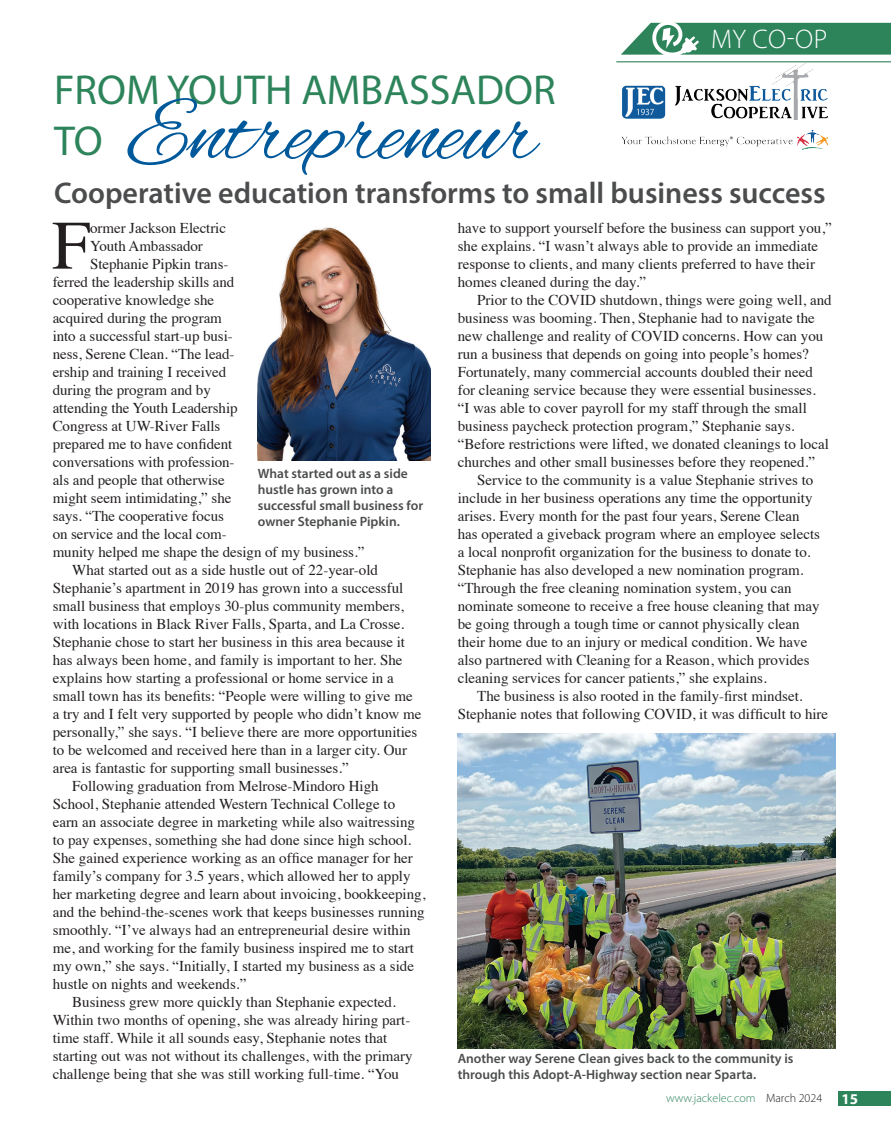
<style>
.page{position:relative;width:891px;height:1134px;background:#fff}
.page>*{position:absolute;margin:0;border:0;box-sizing:border-box;transform-origin:0 0}
.t1{font:90px "Alex Brush";color:#00599b}
.t2{font:69.45px "Times";color:#231f20}
.t3{font:42px/50.4px "Myriad Pro";color:#2d845b}
.t4{font:600 30px "Myriad Pro";color:#4b4c4d}
.t5{font:300 27px "Myriad Pro";color:#fff}
.t6{font:15px/18px "Times";color:#231f20}
.t7{font:700 15px "Myriad Pro";color:#fff}
.t8{font:600 13.5px/16.2px "Myriad Pro";color:#4b4c4d}
.t9{font:300 12px "Myriad Pro";color:#2d845b}
.s1{color:#231f20}
</style>
<div class="page">
<div style="left:838px;top:1091px;width:53px;height:15px;background:#2d845b"></div>
<img style="left:622px;top:64px;width:205px;height:85px">
<hr style="left:616px;top:61px;width:275px;height:1px;background:#2d845b">
<svg style="left:621px;top:22px;width:270px;height:33px;background:#4e9775"></svg>
<img style="left:258px;top:227px;width:173px;height:233px">
<img style="left:458px;top:733px;width:378px;height:316px">
<p class="t5" style="left:711px;top:22px;width:118px">MY CO-OP</p>
<p class="t3" style="left:54px;top:64px;width:503px">FROM YOUTH AMBASSADOR<br>TO</p>
<p class="t1" style="left:127px;top:84px;width:411px">Entrepreneur</p>
<p class="t4" style="left:54px;top:174px;width:773px">Cooperative education transforms to small business success</p>
<p class="t2" style="left:52px;top:180px;width:40px">F</p>
<p class="t6" style="left:90px;top:217px;width:137px">ormer Jackson Electric</p>
<p class="t6" style="left:90px;top:235px;width:114px">Youth Ambassador</p>
<p class="t6" style="left:90px;top:253px;width:140px">Stephanie Pipkin trans-</p>
<p class="t6" style="left:53px;top:271px;width:183px">ferred the leadership skills and</p>
<p class="t6" style="left:53px;top:289px;width:163px">cooperative knowledge she</p>
<p class="t6" style="left:53px;top:307px;width:171px">acquired during the program</p>
<p class="t6" style="left:53px;top:325px;width:182px">into a successful start-up busi-</p>
<p class="t6" style="left:53px;top:343px;width:183px">ness, Serene Clean. “The lead-</p>
<p class="t6" style="left:53px;top:361px;width:175px">ership and training I received</p>
<p class="t6" style="left:53px;top:379px;width:160px">during the program and by</p>
<p class="t6" style="left:53px;top:397px;width:186px">attending the Youth Leadership</p>
<p class="t6" style="left:53px;top:415px;width:169px">Congress at UW-River Falls</p>
<p class="t6" style="left:53px;top:433px;width:181px">prepared me to have confident</p>
<p class="t6" style="left:53px;top:451px;width:183px">conversations with profession-</p>
<p class="t6" style="left:53px;top:469px;width:174px">als and people that otherwise</p>
<p class="t6" style="left:53px;top:487px;width:180px">might seem intimidating,” she</p>
<p class="t6" style="left:53px;top:505px;width:173px">says. “The cooperative focus</p>
<p class="t6" style="left:53px;top:523px;width:176px">on service and the local com-</p>
<p class="t6" style="left:53px;top:541px;width:313px">munity helped me shape the design of my business.”</p>
<p class="t6" style="left:53px;top:559px;width:370px;text-indent:20px">What started out as a side hustle out of 22-year-old Stephanie’s apartment in 2019 has grown into a successful small business that employs 30-plus community members, with locations in Black River Falls, Sparta, and La Crosse.<br>Stephanie chose to start her business in this area because it has always been home, and family is important to her. She explains how starting a professional or home service in a small town has its benefits: “People were willing to give me a try and I felt very supported by people who didn’t know me personally,” she says. “I believe there are more opportunities to be welcomed and received here than in a larger city. Our area is fantastic for supporting small businesses.”</p>
<p class="t6" style="left:53px;top:775px;width:374px;text-indent:20px">Following graduation from Melrose-Mindoro High School, Stephanie attended Western Technical College to<br>earn an associate degree in marketing while also waitressing to pay expenses, something she had done since high school.<br>She gained experience working as an office manager for her family’s company for 3.5 years, which allowed her to apply her marketing degree and learn about invoicing, bookkeeping, and the behind-the-scenes work that keeps businesses running smoothly. “I’ve always had an entrepreneurial desire within me, and working for the family business inspired me to start my own,” she says. “Initially, I started my business as a side hustle on nights and weekends.”</p>
<p class="t6" style="left:53px;top:991px;width:361px;text-indent:20px">Business grew more quickly than Stephanie expected.<br>Within two months of opening, she was already hiring part&shy;time staff. While it all sounds easy, Stephanie notes that starting out was not without its challenges, with the primary challenge being that she was still working full-time. “You</p>
<p class="t8" style="left:258px;top:465px;width:167px">What started out as a side hustle has grown into a successful small business for owner Stephanie Pipkin.</p>
<p class="t6" style="left:458px;top:217px;width:376px">have to support yourself before the business can support you,” she explains. “I wasn’t always able to provide an immediate response to clients, and many clients preferred to have their homes cleaned during the day.”</p>
<p class="t6" style="left:458px;top:289px;width:376px;text-indent:20px">Prior to the COVID shutdown, things were going well, and business was booming. Then, Stephanie had to navigate the new challenge and reality of COVID concerns. How can you run a business that depends on going into people’s homes?<br>Fortunately, many commercial accounts doubled their need for cleaning service because they were essential businesses.<br>“I was able to cover payroll for my staff through the small business paycheck protection program,” Stephanie says. “Before restrictions were lifted, we donated cleanings to local churches and other small businesses before they reopened.”</p>
<p class="t6" style="left:458px;top:469px;width:364px;text-indent:20px">Service to the community is a value Stephanie strives to include in her business operations any time the opportunity arises. Every month for the past four years, Serene Clean has operated a giveback program where an employee selects a local nonprofit organization for the business to donate to.<br>Stephanie has also developed a new nomination program. “Through the free cleaning nomination system, you can nominate someone to receive a free house cleaning that may be going through a tough time or cannot physically clean their home due to an injury or medical condition. We have also partnered with Cleaning for a Reason, which provides cleaning services for cancer patients,” she explains.</p>
<p class="t6" style="left:458px;top:685px;width:372px;text-align:center">The business is also rooted in the family-first mindset.<br>Stephanie notes that following COVID, it was difficult to hire</p>
<p class="t8" style="left:458px;top:1050px;width:337px">Another way Serene Clean gives back to the community is through this Adopt-A-Highway section near Sparta.</p>
<p class="t9" style="left:666px;top:1091px;width:158px">www.jackelec.com <span class="s1">March 2024</span></p>
<p class="t7" style="left:842px;top:1089px;width:18px">15</p>
</div>
